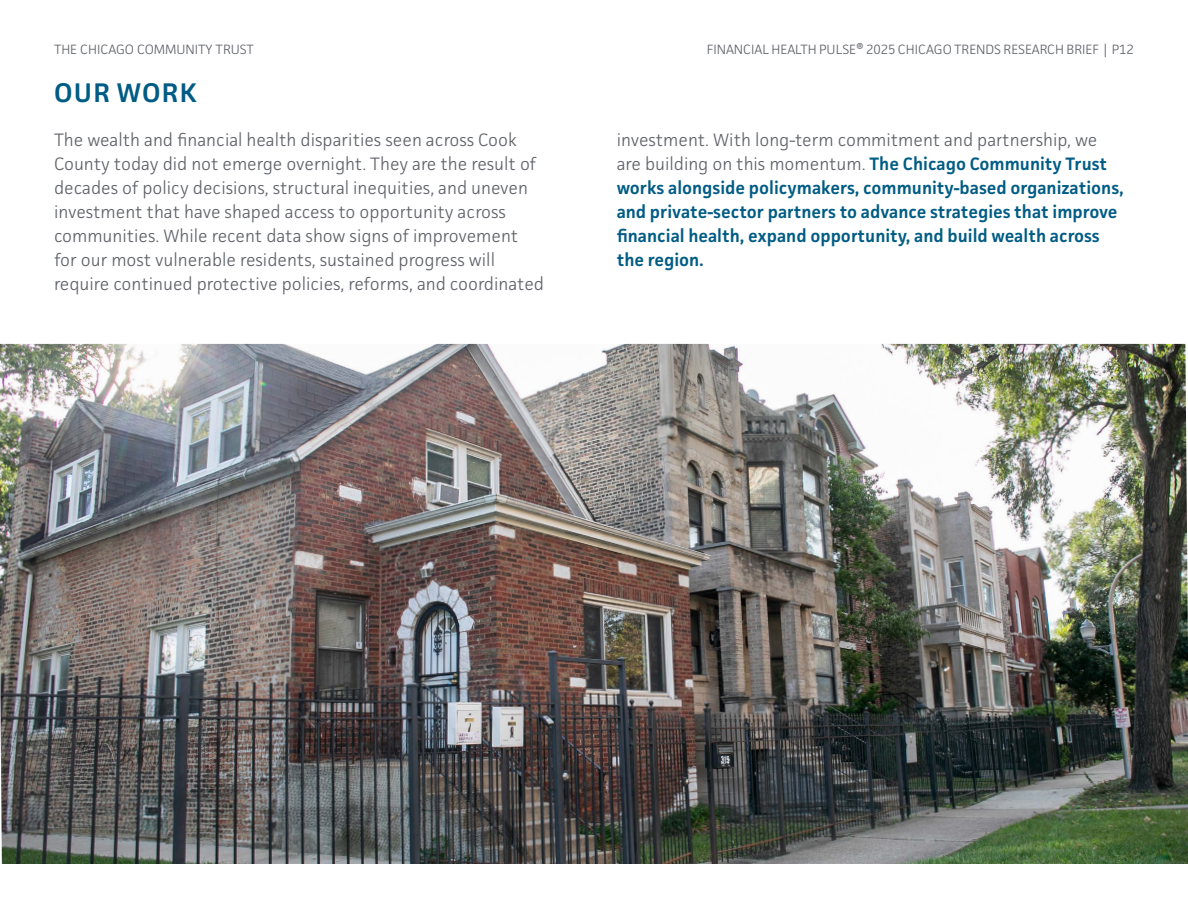
<style>
.page{position:relative;width:1188px;height:918px;background:#fff}
.page>*{position:absolute;margin:0;border:0;box-sizing:border-box;transform-origin:0 0}
.t1{font:600 27px "Facit";letter-spacing:.05em;color:#005c84}
.t2{font:300 18px/24px "Facit";color:#5e6167}
.t3{font:600 18px/24px "Facit";color:#005c84}
.t4{font:300 13.5px "Facit";color:#5e6167}
.s1{font-weight:300;color:#5e6167}
</style>
<div class="page">
<img style="left:0;top:344px;width:1188px;height:520px">
<p class="t4" style="left:54px;top:41px;width:201px">THE CHICAGO COMMUNITY TRUST</p>
<p class="t4" style="left:707px;top:41px;width:429px">FINANCIAL HEALTH PULSE® 2025 CHICAGO TRENDS RESEARCH BRIEF | P12</p>
<p class="t1" style="left:54px;top:74px;width:144px">OUR WORK</p>
<p class="t2" style="left:54px;top:128px;width:492px">The wealth and financial health disparities seen across Cook County today did not emerge overnight. They are the result of decades of policy decisions, structural inequities, and uneven investment that have shaped access to opportunity across communities. While recent data show signs of improvement for our most vulnerable residents, sustained progress will require continued protective policies, reforms, and coordinated</p>
<p class="t3" style="left:617px;top:127px;width:509px"><span class="s1">investment. With long-term commitment and partnership, we are building on this momentum.</span> The Chicago Community Trust works alongside policymakers, community-based organizations, and private-sector partners to advance strategies that improve financial health, expand opportunity, and build wealth across the region.</p>
</div>
